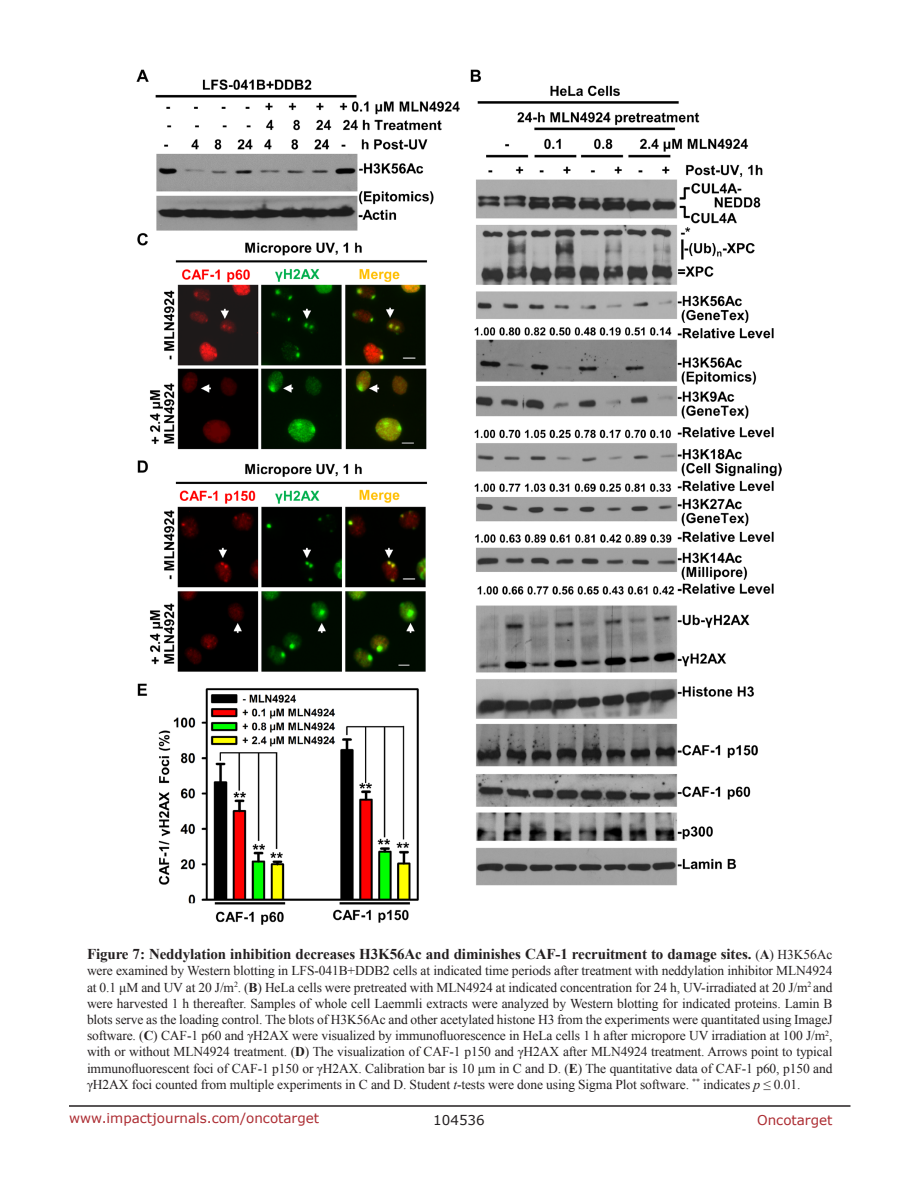
<style>
.page{position:relative;width:918px;height:1188px;background:#fff}
.page>*{position:absolute;margin:0;border:0;box-sizing:border-box;transform-origin:0 0}
.FigureText{font:700 15px "Times New Roman";letter-spacing:-.01em;color:#231f20}
.FigureText-2{font:13.5px/16.2px "Times New Roman";letter-spacing:-.01em;color:#231f20;text-align:justify}
.t1{font:13.5px "Verdana";color:#ac2b31}
.t2{font:13.5px "Verdana";color:#231f20}
.s1{font-weight:400;font-size:13.5px}
.s2{font-size:13.5px}
.s3{font-weight:700}
.s4{font-style:italic}
</style>
<div class="page">
<hr style="left:69px;top:1105px;width:781px;height:2px;background:#231f20">
<img style="left:136px;top:69px;width:646px;height:855px">
<p class="FigureText" style="left:87px;top:944px;width:747px">Figure 7: Neddylation inhibition decreases H3K56Ac and diminishes CAF-1 recruitment to damage sites. <span class="s1">(</span><span class="s2">A</span><span class="s1">) H3K56Ac</span></p>
<p class="FigureText-2" style="left:87px;top:963px;width:747px">were examined by Western blotting in LFS-041B+DDB2 cells at indicated time periods after treatment with neddylation inhibitor MLN4924 at 0.1 μM and UV at 20 J/m<sup>2</sup>. (<span class="s3">B</span>) HeLa cells were pretreated with MLN4924 at indicated concentration for 24 h, UV-irradiated at 20 J/m<sup>2</sup> and were harvested 1 h thereafter. Samples of whole cell Laemmli extracts were analyzed by Western blotting for indicated proteins. Lamin B blots serve as the loading control. The blots of H3K56Ac and other acetylated histone H3 from the experiments were quantitated using ImageJ software. (<span class="s3">C</span>) CAF-1 p60 and γH2AX were visualized by immunofluorescence in HeLa cells 1 h after micropore UV irradiation at 100 J/m<sup>2</sup>, with or without MLN4924 treatment. (<span class="s3">D</span>) The visualization of CAF-1 p150 and γH2AX after MLN4924 treatment. Arrows point to typical immunofluorescent foci of CAF-1 p150 or γH2AX. Calibration bar is 10 μm in C and D. (<span class="s3">E</span>) The quantitative data of CAF-1 p60, p150 and γH2AX foci counted from multiple experiments in C and D. Student <span class="s4">t</span>-tests were done using Sigma Plot software. <sup>**</sup> indicates <span class="s4">p</span> ≤ 0.01.</p>
<p class="t1" style="left:69px;top:1109px;width:252px">www.impactjournals.com/oncotarget</p>
<p class="t2" style="left:433px;top:1111px;width:53px">104536</p>
<p class="t1" style="left:757px;top:1111px;width:77px">Oncotarget</p>
</div>
